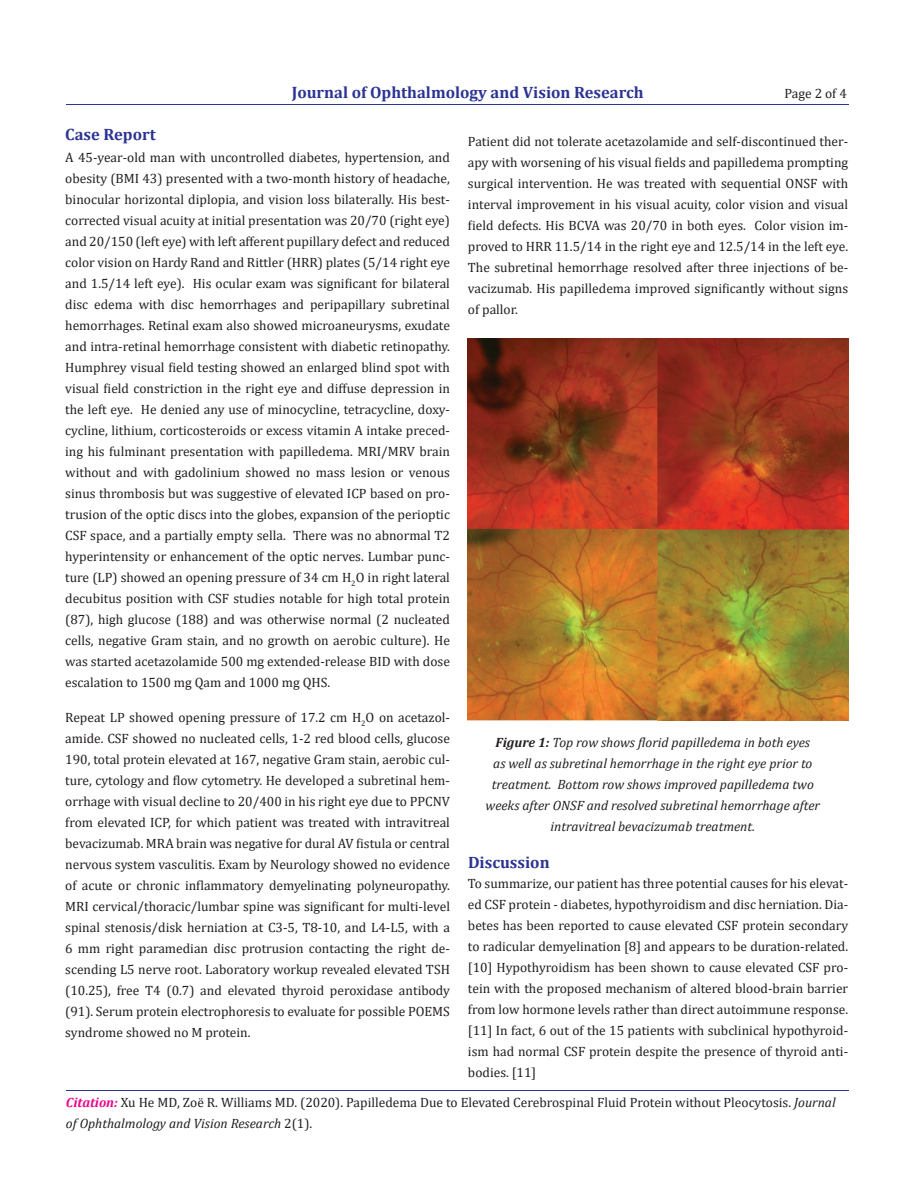
<style>
.page{position:relative;width:918px;height:1188px;background:#fff}
.page>*{position:absolute;margin:0;border:0;box-sizing:border-box;transform-origin:0 0}
.t1{font:700 16.5px "Cambria";color:#2b3393}
.t2{font:13.5px/21px "Cambria";color:#231f20;text-align:justify}
.t3{font:italic 13.5px/21px "Cambria";color:#231f20;text-align:center}
.s1{font-weight:700}
.s2{font-weight:700;font-style:italic;color:#ed028c}
.s3{font-style:italic}
</style>
<div class="page">
<hr style="left:66px;top:105px;width:782px;height:1px;background:#2b3393">
<hr style="left:66px;top:1090px;width:782px;height:1px;background:#2b3393">
<img style="left:467px;top:338px;width:381px;height:383px">
<p class="t1" style="left:292px;top:80px;width:353px">Journal of Ophthalmology and Vision Research</p>
<p class="t2" style="left:784px;top:83px;width:64px">Page 2 of 4</p>
<p class="t2" style="left:468px;top:130px;width:382px">Patient did not tolerate acetazolamide and self-discontinued ther&shy;apy with worsening of his visual fields and papilledema prompting surgical intervention. He was treated with sequential ONSF with interval improvement in his visual acuity, color vision and visual field defects. His BCVA was 20/70 in both eyes. Color vision im&shy;proved to HRR 11.5/14 in the right eye and 12.5/14 in the left eye.<br>The subretinal hemorrhage resolved after three injections of be&shy;vacizumab. His papilledema improved significantly without signs of pallor.</p>
<p class="t1" style="left:65px;top:122px;width:92px">Case Report</p>
<p class="t2" style="left:65px;top:147px;width:386px">A 45-year-old man with uncontrolled diabetes, hypertension, and obesity (BMI 43) presented with a two-month history of headache, binocular horizontal diplopia, and vision loss bilaterally. His best&shy;corrected visual acuity at initial presentation was 20/70 (right eye) and 20/150 (left eye) with left afferent pupillary defect and reduced color vision on Hardy Rand and Rittler (HRR) plates (5/14 right eye and 1.5/14 left eye). His ocular exam was significant for bilateral disc edema with disc hemorrhages and peripapillary subretinal hemorrhages. Retinal exam also showed microaneurysms, exudate and intra-retinal hemorrhage consistent with diabetic retinopathy.<br>Humphrey visual field testing showed an enlarged blind spot with visual field constriction in the right eye and diffuse depression in the left eye. He denied any use of minocycline, tetracycline, doxy&shy;cycline, lithium, corticosteroids or excess vitamin A intake preced&shy;ing his fulminant presentation with papilledema. MRI/MRV brain without and with gadolinium showed no mass lesion or venous sinus thrombosis but was suggestive of elevated ICP based on pro&shy;trusion of the optic discs into the globes, expansion of the perioptic CSF space, and a partially empty sella. There was no abnormal T2 hyperintensity or enhancement of the optic nerves. Lumbar punc&shy;ture (LP) showed an opening pressure of 34 cm H<sub>2</sub>O in right lateral decubitus position with CSF studies notable for high total protein (87), high glucose (188) and was otherwise normal (2 nucleated cells, negative Gram stain, and no growth on aerobic culture). He was started acetazolamide 500 mg extended-release BID with dose escalation to 1500 mg Qam and 1000 mg QHS.</p>
<p class="t2" style="left:65px;top:706px;width:386px">Repeat LP showed opening pressure of 17.2 cm H<sub>2</sub>O on acetazol&shy;amide. CSF showed no nucleated cells, 1-2 red blood cells, glucose 190, total protein elevated at 167, negative Gram stain, aerobic cul&shy;ture, cytology and flow cytometry. He developed a subretinal hem&shy;orrhage with visual decline to 20/400 in his right eye due to PPCNV from elevated ICP, for which patient was treated with intravitreal bevacizumab. MRA brain was negative for dural AV fistula or central nervous system vasculitis. Exam by Neurology showed no evidence of acute or chronic inflammatory demyelinating polyneuropathy.<br>MRI cervical/thoracic/lumbar spine was significant for multi-level spinal stenosis/disk herniation at C3-5, T8-10, and L4-L5, with a 6 mm right paramedian disc protrusion contacting the right de&shy;scending L5 nerve root. Laboratory workup revealed elevated TSH (10.25), free T4 (0.7) and elevated thyroid peroxidase antibody (91). Serum protein electrophoresis to evaluate for possible POEMS syndrome showed no M protein.</p>
<p class="t3" style="left:486px;top:731px;width:336px"><span class="s1">Figure 1:</span> Top row shows florid papilledema in both eyes<br>as well as subretinal hemorrhage in the right eye prior to treatment. Bottom row shows improved papilledema two weeks after ONSF and resolved subretinal hemorrhage after intravitreal bevacizumab treatment.</p>
<p class="t1" style="left:468px;top:851px;width:83px">Discussion</p>
<p class="t2" style="left:468px;top:873px;width:382px">To summarize, our patient has three potential causes for his elevat&shy;ed CSF protein - diabetes, hypothyroidism and disc herniation. Dia&shy;betes has been reported to cause elevated CSF protein secondary to radicular demyelination [8] and appears to be duration-related. [10] Hypothyroidism has been shown to cause elevated CSF pro&shy;tein with the proposed mechanism of altered blood-brain barrier from low hormone levels rather than direct autoimmune response. [11] In fact, 6 out of the 15 patients with subclinical hypothyroid&shy;ism had normal CSF protein despite the presence of thyroid anti&shy;bodies. [11]</p>
<p class="t2" style="left:66px;top:1092px;width:771px"><span class="s2">Citation:</span> Xu He MD, Zoë R. Williams MD. (2020). Papilledema Due to Elevated Cerebrospinal Fluid Protein without Pleocytosis. <span class="s3">Journal of Ophthalmology and Vision Research</span> 2(1).</p>
</div>
